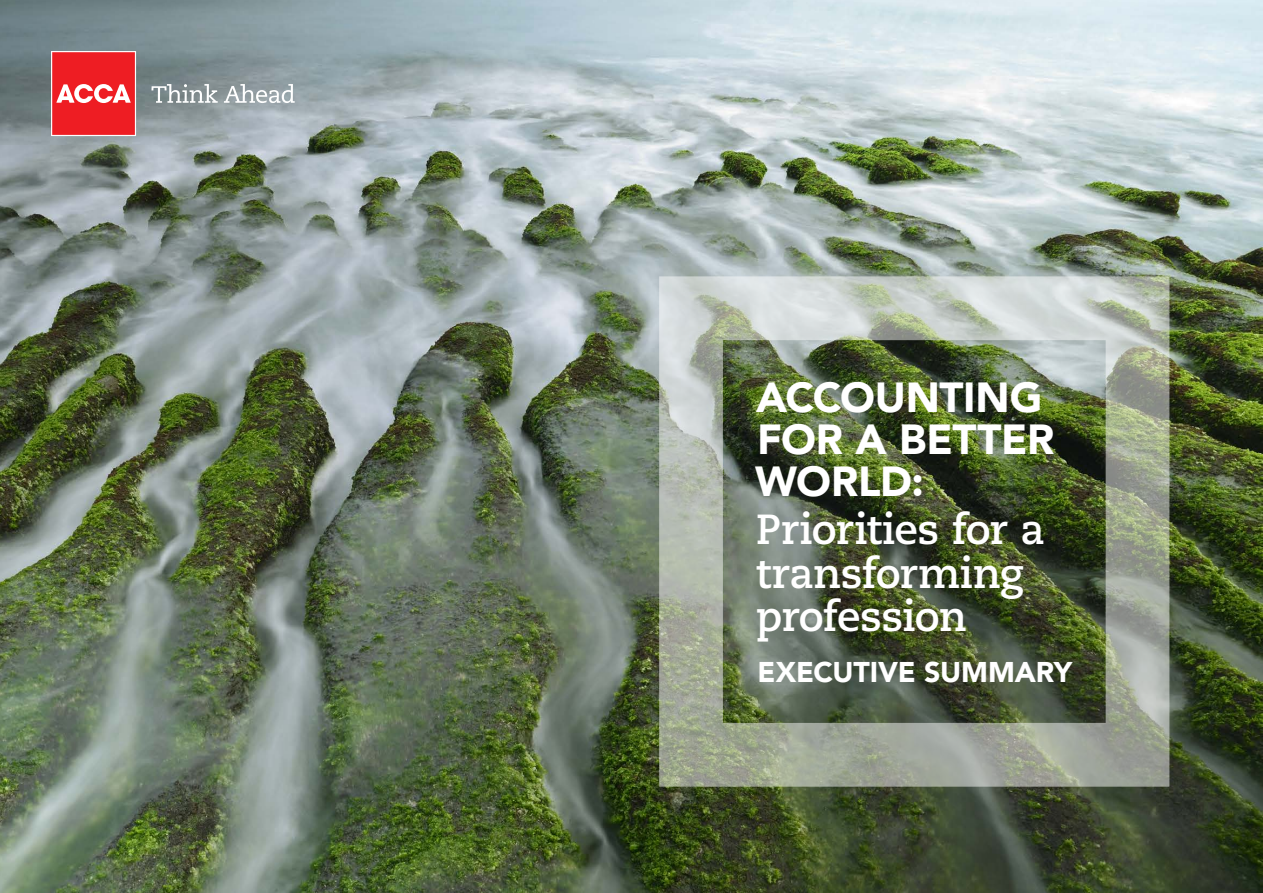
<style>
.page{position:relative;width:1263px;height:893px;background:#fff}
.page>*{position:absolute;margin:0;border:0;box-sizing:border-box;transform-origin:0 0}
.t1{font:700 42px/43.5px "Caecilia LT Std";letter-spacing:-.02em;color:#fff}
.t2{font:900 42px/42px "Avenir LT Pro";letter-spacing:-.01em;color:#fff}
.t3{font:900 28.5px "Avenir LT Pro";letter-spacing:-.005em;color:#fff}
</style>
<div class="page">
<img style="left:0;top:0;width:1263px;height:893px">
<img style="left:659px;top:276px;width:510px;height:511px">
<svg style="left:51px;top:51px;width:85px;height:85px;background:#f03e43"></svg>
<svg style="left:151px;top:84px;width:67px;height:19px"></svg>
<svg style="left:224px;top:84px;width:71px;height:19px"></svg>
<p class="t2" style="left:755px;top:377px;width:301px">ACCOUNTING<br>FOR A BETTER<br>WORLD:</p>
<p class="t1" style="left:756px;top:508px;width:291px">Priorities for a transforming profession</p>
<p class="t3" style="left:757px;top:654px;width:316px">EXECUTIVE SUMMARY</p>
</div>
